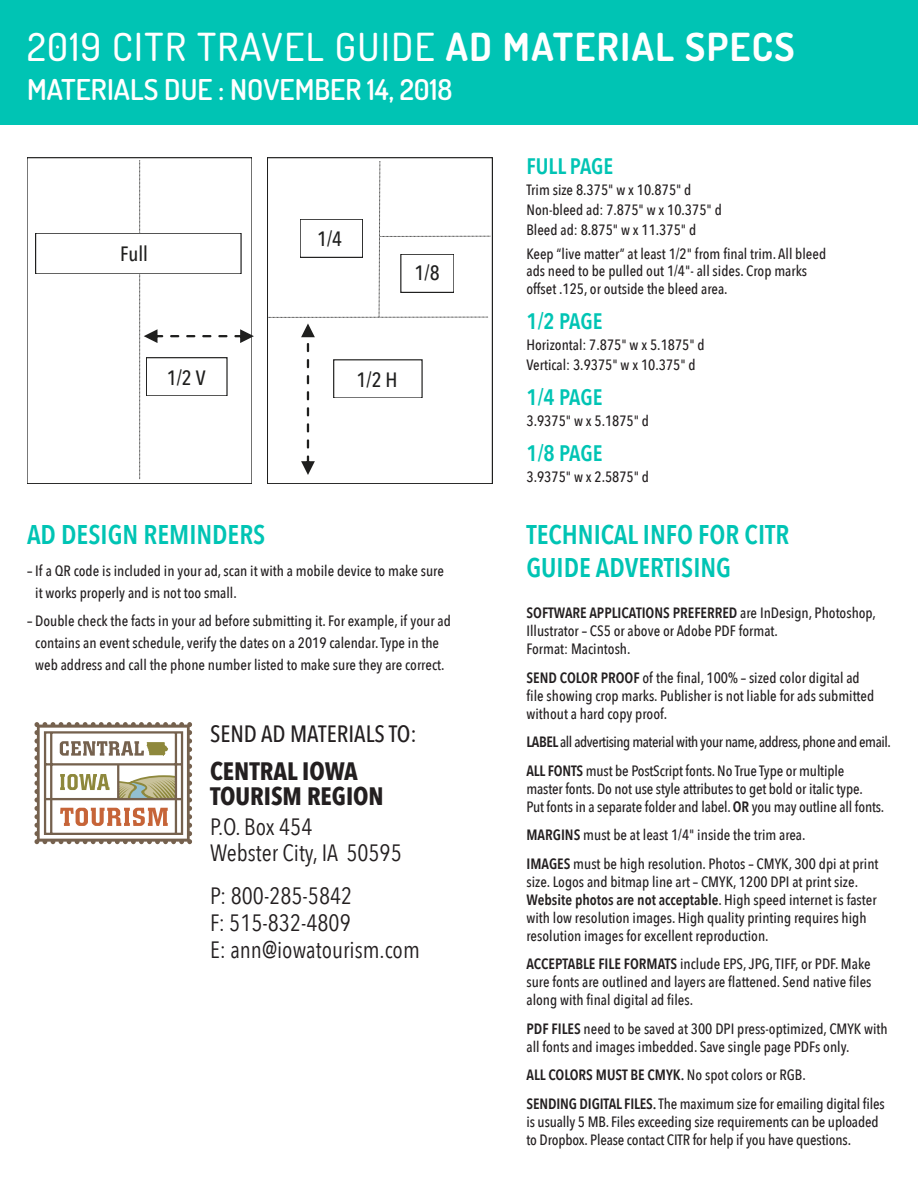
<style>
.page{position:relative;width:918px;height:1188px;background:#fff}
.page>*{position:absolute;margin:0;border:0;box-sizing:border-box;transform-origin:0 0}
.t1{font:500 38.7px "Dosis";letter-spacing:.04em;color:#fff}
.t2{font:600 28.8px "Dosis";color:#fff}
.t3{font:600 27px/32.4px "Avenir Next Condensed";color:#00c4b4}
.t4{font:700 25.2px/25.2px "Avenir Next Condensed";color:#231f20}
.t5{font:23.55px/26.8px "Avenir Next Condensed";color:#231f20}
.t6{font:500 23.55px "Avenir Next Condensed";color:#231f20}
.t7{font:600 22.35px "Avenir Next Condensed";letter-spacing:-.005em;color:#00c4b4}
.t8{font:500 20.7px "Avenir Next Condensed";color:#1f1f1e}
.t9{font:500 14.85px/18px "Avenir Next Condensed";color:#231f20}
.t10{font:500 14.85px "Avenir Next Condensed";letter-spacing:-.03em;color:#231f20}
.t11{font:600 14.85px "Avenir Next Condensed";color:#231f20}
.s1{font-weight:700}
.s2{font-weight:600}
.s3{font-weight:500}
</style>
<div class="page">
<div style="left:0;top:0;width:918px;height:124px;background:#00c4b4"></div>
<div style="left:267px;top:158px;width:225px;height:326px;border:1px solid #1f1f1e"></div>
<div style="left:36px;top:233px;width:205px;height:41px;border:1px solid #1f1f1e"></div>
<svg style="left:139px;top:161px;width:115px;height:319px"></svg>
<svg style="left:268px;top:161px;width:222px;height:314px"></svg>
<svg style="left:34px;top:722px;width:158px;height:122px"></svg>
<hr style="left:117px;top:764px;width:2px;height:35px;background:#75614e">
<hr style="left:45px;top:798px;width:137px;height:2px;background:#75614e">
<p class="t1" style="left:27px;top:21px;width:769px">2019 CITR TRAVEL GUIDE <span class="s1">AD MATERIAL SPECS</span></p>
<p class="t2" style="left:27px;top:71px;width:427px">MATERIALS DUE : NOVEMBER 14, 2018</p>
<p class="t8" style="left:120px;top:242px;width:29px">Full</p>
<p class="t8" style="left:167px;top:365px;width:40px">1/2 V</p>
<p class="t8" style="left:317px;top:226px;width:27px">1/4</p>
<p class="t8" style="left:415px;top:260px;width:27px">1/8</p>
<p class="t8" style="left:357px;top:367px;width:43px">1/2 H</p>
<p class="t3" style="left:27px;top:518px;width:240px">AD DESIGN REMINDERS</p>
<p class="t9" style="left:35px;top:560px;width:410px;line-height:21.6px;text-indent:-8px">– If a QR code is included in your ad, scan it with a mobile device to make sure it works properly and is not too small.</p>
<p class="t9" style="left:27px;top:610px;width:425px;line-height:21.6px;text-align:center">– Double check the facts in your ad before submitting it. For example, if your ad contains an event schedule, verify the dates on a 2019 calendar. Type in the web address and call the phone number listed to make sure they are correct.</p>
<p class="t6" style="left:210px;top:720px;width:208px">SEND AD MATERIALS TO:</p>
<p class="t4" style="left:210px;top:758px;width:175px">CENTRAL IOWA<br>TOURISM REGION</p>
<p class="t5" style="left:210px;top:812px;width:104px">P.O. Box 454</p>
<p class="t5" style="left:210px;top:838px;width:193px">Webster City, IA 50595</p>
<p class="t5" style="left:210px;top:881px;width:144px">P: 800-285-5842<br>F: 515-832-4809</p>
<p class="t5" style="left:210px;top:935px;width:211px">E: ann@iowatourism.com</p>
<p class="t7" style="left:526px;top:147px;width:88px">FULL PAGE</p>
<p class="t9" style="left:526px;top:181px;width:166px">Trim size 8.375" w x 10.875" d</p>
<p class="t9" style="left:526px;top:200px;width:197px;line-height:20px">Non-bleed ad: 7.875" w x 10.375" d<br>Bleed ad: 8.875" w x 11.375" d</p>
<p class="t9" style="left:526px;top:244px;width:301px">Keep “live matter” at least 1/2" from final trim. All bleed ads need to be pulled out 1/4"- all sides. Crop marks offset .125, or outside the bleed area.</p>
<p class="t7" style="left:526px;top:302px;width:77px">1/2 PAGE</p>
<p class="t9" style="left:526px;top:335px;width:180px;line-height:20px">Horizontal: 7.875" w x 5.1875" d<br>Vertical: 3.9375" w x 10.375" d</p>
<p class="t7" style="left:526px;top:378px;width:77px">1/4 PAGE</p>
<p class="t9" style="left:526px;top:412px;width:124px">3.9375" w x 5.1875" d</p>
<p class="t7" style="left:526px;top:434px;width:77px">1/8 PAGE</p>
<p class="t9" style="left:526px;top:468px;width:124px">3.9375" w x 2.5875" d</p>
<p class="t3" style="left:526px;top:518px;width:264px">TECHNICAL INFO FOR CITR<br>GUIDE ADVERTISING</p>
<p class="t9" style="left:526px;top:604px;width:351px"><span class="s2">SOFTWARE APPLICATIONS PREFERRED</span> are InDesign, Photoshop,<br>Illustrator – CS5 or above or Adobe PDF format.<br>Format: Macintosh.</p>
<p class="t9" style="left:526px;top:668px;width:349px"><span class="s2">SEND COLOR PROOF</span> of the final, 100% – sized color digital ad file showing crop marks. Publisher is not liable for ads submitted without a hard copy proof.</p>
<p class="t10" style="left:526px;top:733px;width:366px"><span class="s2">LABEL</span> all advertising material with your name, address, phone and email.</p>
<p class="t9" style="left:526px;top:761px;width:359px"><span class="s2">ALL FONTS</span> must be PostScript fonts. No True Type or multiple<br>master fonts. Do not use style attributes to get bold or italic type.<br>Put fonts in a separate folder and label. <span class="s2">OR</span> you may outline all fonts.</p>
<p class="t9" style="left:526px;top:826px;width:281px"><span class="s2">MARGINS</span> must be at least 1/4" inside the trim area.</p>
<p class="t9" style="left:526px;top:854px;width:354px"><span class="s2">IMAGES</span> must be high resolution. Photos – CMYK, 300 dpi at print size. Logos and bitmap line art – CMYK, 1200 DPI at print size.<br><span class="s2">Website photos are not acceptable</span>. High speed internet is faster with low resolution images. High quality printing requires high resolution images for excellent reproduction.</p>
<p class="t9" style="left:526px;top:955px;width:347px;text-align:justify"><span class="s2">ACCEPTABLE FILE FORMATS</span> include EPS, JPG, TIFF, or PDF. Make sure fonts are outlined and layers are flattened. Send native files along with final digital ad files.</p>
<p class="t9" style="left:526px;top:1019px;width:363px"><span class="s2">PDF FILES</span> need to be saved at 300 DPI press-optimized, CMYK with all fonts and images imbedded. Save single page PDFs only.</p>
<p class="t11" style="left:526px;top:1062px;width:281px">ALL COLORS MUST BE CMYK. <span class="s3">No spot colors or RGB.</span></p>
<p class="t9" style="left:526px;top:1094px;width:360px"><span class="s2">SENDING DIGITAL FILES.</span> The maximum size for emailing digital files is usually 5 MB. Files exceeding size requirements can be uploaded to Dropbox. Please contact CITR for help if you have questions.</p>
</div>
